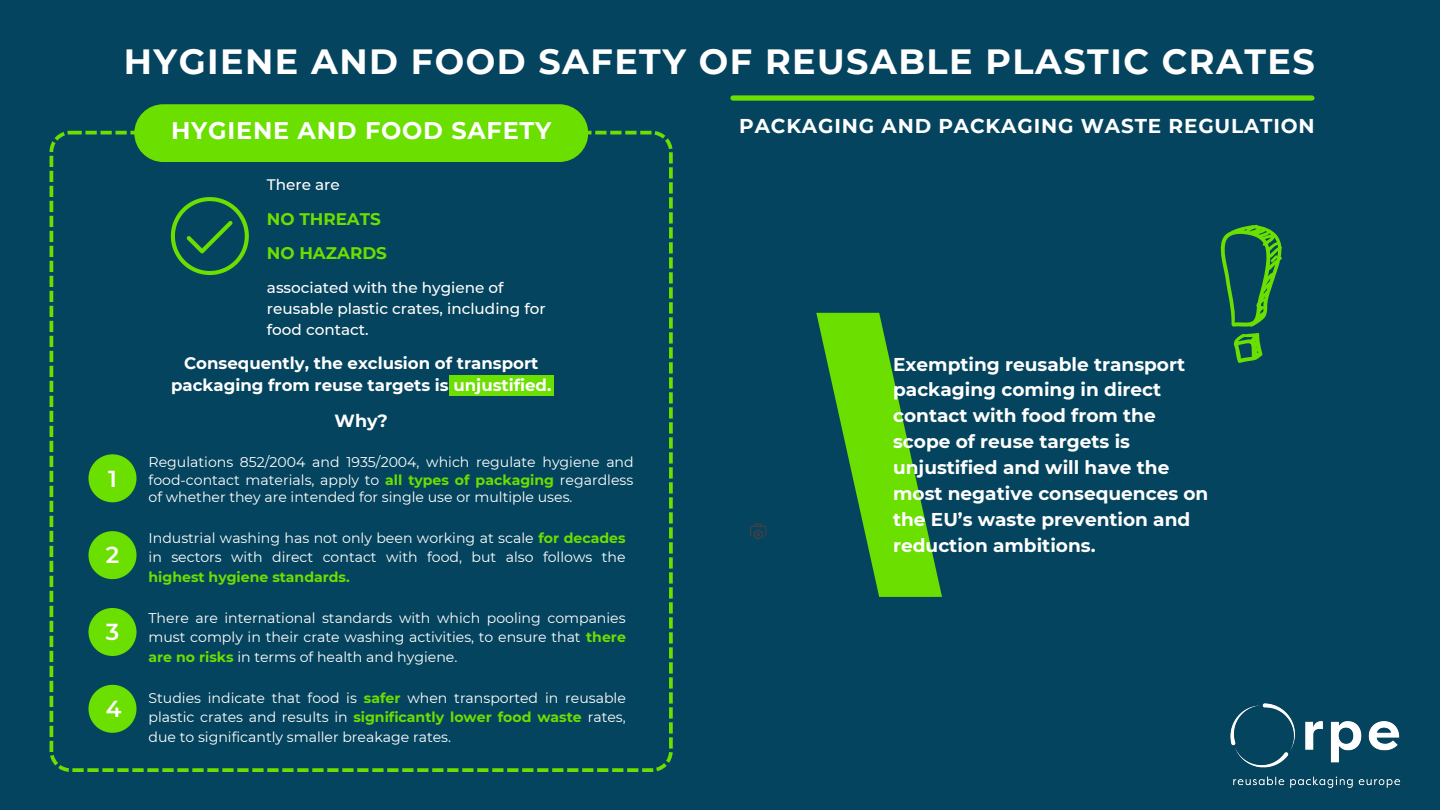
<style>
.page{position:relative;width:1440px;height:810px;background:#05445e}
.page>*{position:absolute;margin:0;border:0;box-sizing:border-box;transform-origin:0 0}
.t1{font:700 35px "Montserrat";letter-spacing:.04em;color:#fff}
.t2{font:700 24px "Montserrat";letter-spacing:.03em;color:#fff}
.t3{font:600 23.1px "Montserrat";color:#fff}
.t4{font:700 20px "Montserrat";letter-spacing:.04em;color:#fff}
.t5{font:700 18.5px/25.9px "Montserrat";color:#fff}
.t6{font:700 17.6px "Montserrat";color:#fff}
.t7{font:700 16.8px "Montserrat";color:#6adf00}
.t8{font:700 16.6px/22.5px "Montserrat";color:#fff;text-align:center}
.t9{font:500 15.2px/21.3px "Montserrat";color:#fff}
.t10{font:14.1px/19.5px "Montserrat";color:#fff;text-align:justify}
.s1{font-weight:700;color:#6adf00}
</style>
<div class="page">
<svg style="left:750px;top:523px;width:17px;height:17px"></svg>
<svg style="left:816px;top:313px;width:126px;height:284px"></svg>
<svg style="left:1234px;top:333px;width:29px;height:30px"></svg>
<svg style="left:1220px;top:225px;width:62px;height:102px"></svg>
<div style="left:733px;top:95px;width:579px;height:6px;background:#6adf00"></div>
<img style="left:1230px;top:703px;width:171px;height:85px">
<svg style="left:50px;top:131px;width:623px;height:641px"></svg>
<div style="left:134px;top:104px;width:454px;height:58px;background:#6adf00;border-radius:29px"></div>
<p class="t1" style="left:124px;top:40px;width:1192px">HYGIENE AND FOOD SAFETY OF REUSABLE PLASTIC CRATES</p>
<p class="t3" style="left:108px;top:464px;width:10px">1</p>
<p class="t3" style="left:106px;top:540px;width:15px">2</p>
<p class="t3" style="left:106px;top:618px;width:15px">3</p>
<p class="t3" style="left:106px;top:695px;width:17px">4</p>
<p class="t2" style="left:171px;top:116px;width:382px">HYGIENE AND FOOD SAFETY</p>
<p class="t9" style="left:267px;top:174px;width:74px">There are</p>
<p class="t7" style="left:267px;top:209px;width:116px">NO THREATS</p>
<p class="t7" style="left:267px;top:243px;width:122px">NO HAZARDS</p>
<p class="t9" style="left:267px;top:277px;width:280px">associated with the hygiene of reusable plastic crates, including for food contact.</p>
<p class="t8" style="left:171px;top:352px;width:382px">Consequently, the exclusion of transport packaging from reuse targets is unjustified.</p>
<p class="t6" style="left:335px;top:410px;width:55px">Why?</p>
<p class="t10" style="left:149px;top:454px;width:487px;line-height:17.2px">Regulations 852/2004 and 1935/2004, which regulate hygiene and food-contact materials, apply to <span class="s1">all types of packaging</span> regardless of whether they are intended for single use or multiple uses.</p>
<p class="t10" style="left:149px;top:528px;width:479px">Industrial washing has not only been working at scale <span class="s1">for decades </span>in sectors with direct contact with food, but also follows the <span class="s1">highest hygiene standards.</span></p>
<p class="t10" style="left:149px;top:608px;width:479px">There are international standards with which pooling companies must comply in their crate washing activities, to ensure that <span class="s1">there are no risks</span> in terms of health and hygiene.</p>
<p class="t10" style="left:149px;top:688px;width:479px">Studies indicate that food is <span class="s1">safer</span> when transported in reusable plastic crates and results in <span class="s1">significantly lower food waste</span> rates, due to significantly smaller breakage rates.</p>
<p class="t4" style="left:739px;top:114px;width:577px">PACKAGING AND PACKAGING WASTE REGULATION</p>
<p class="t5" style="left:893px;top:351px;width:317px">Exempting reusable transport packaging coming in direct contact with food from the scope of reuse targets is unjustified and will have the most negative consequences on the EU’s waste prevention and reduction ambitions.</p>
</div>
